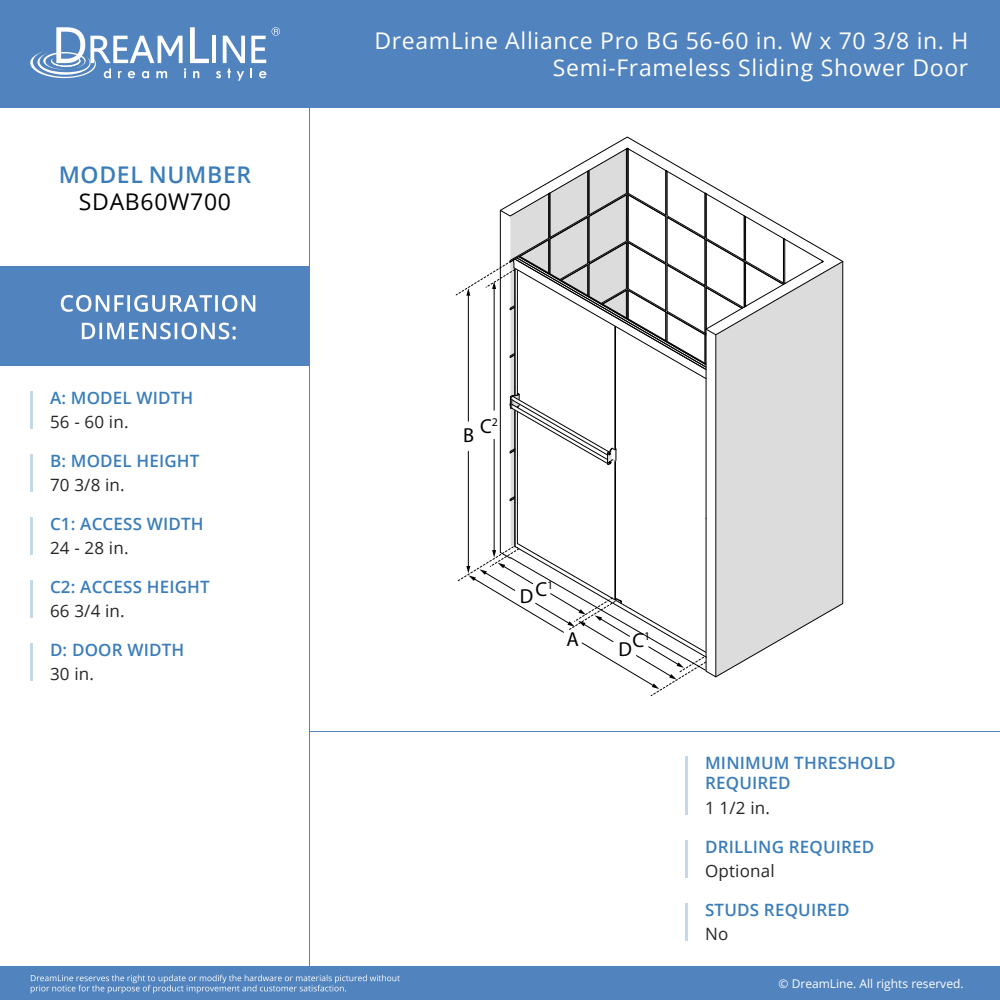
<style>
.page{position:relative;width:1000px;height:1000px;background:#fff}
.page>*{position:absolute;margin:0;border:0;box-sizing:border-box;transform-origin:0 0}
.t1{font:23px/27.6px "Open Sans";letter-spacing:.03em;color:#fff;text-align:right}
.t2{font:600 23px "Open Sans";letter-spacing:.03em;color:#3a7dba}
.t3{font:23px "Open Sans";letter-spacing:.03em;color:#000101}
.t4{font:20.3px "Myriad Pro";color:#000}
.t5{font:600 17px/20.4px "Open Sans";letter-spacing:.01em;color:#3a7dba}
.t6{font:17px "Open Sans";letter-spacing:.01em;color:#262626}
.t7{font:12px "Open Sans";color:#fff}
</style>
<div class="page">
<hr style="left:309px;top:0;width:1px;height:966px;background:#5183be">
<hr style="left:310px;top:731px;width:690px;height:1px;background:#5183be">
<div style="left:0;top:0;width:1000px;height:108px;background:#5183be"></div>
<svg style="left:216px;top:71px;width:5px;height:7px"></svg>
<svg style="left:227px;top:69px;width:4px;height:9px"></svg>
<svg style="left:237px;top:71px;width:7px;height:10px"></svg>
<svg style="left:30px;top:27px;width:179px;height:52px"></svg>
<hr style="left:213px;top:36px;width:3px;height:27px;background:#fff">
<svg style="left:223px;top:36px;width:22px;height:27px"></svg>
<svg style="left:251px;top:27px;width:29px;height:51px"></svg>
<svg style="left:0;top:266px;width:309px;height:100px;background:#5c8bc2"></svg>
<svg style="left:0;top:966px;width:1000px;height:34px;background:#5686bf"></svg>
<svg style="left:500px;top:137px;width:343px;height:540px"></svg>
<svg style="left:510px;top:496px;width:5px;height:5px"></svg>
<svg style="left:510px;top:387px;width:107px;height:78px"></svg>
<hr style="left:468px;top:294px;width:1px;height:127px;background:#000">
<hr style="left:468px;top:451px;width:1px;height:116px;background:#000">
<hr style="left:494px;top:288px;width:1px;height:122px;background:#000">
<hr style="left:494px;top:439px;width:1px;height:112px;background:#000">
<svg style="left:457px;top:543px;width:250px;height:153px"></svg>
<svg style="left:456px;top:148px;width:387px;height:231px"></svg>
<hr style="left:30px;top:391px;width:2px;height:38px;background:#3a7dba">
<hr style="left:30px;top:454px;width:2px;height:38px;background:#3a7dba">
<hr style="left:30px;top:580px;width:2px;height:38px;background:#3a7dba">
<hr style="left:30px;top:517px;width:2px;height:38px;background:#3a7dba">
<hr style="left:30px;top:643px;width:2px;height:38px;background:#3a7dba">
<hr style="left:685px;top:756px;width:3px;height:59px;background:#3a7dba">
<hr style="left:685px;top:840px;width:3px;height:38px;background:#3a7dba">
<hr style="left:685px;top:903px;width:3px;height:38px;background:#3a7dba">
<div style="left:762px;top:127px;width:191px;height:25px;background:#fff"></div>
<h1 class="t2" style="left:59px;top:159px;width:194px">MODEL NUMBER</h1>
<h1 class="t3" style="left:79px;top:186px;width:154px">SDAB60W700</h1>
<p class="t5" style="left:50px;top:388px;width:145px">A: MODEL WIDTH</p>
<p class="t6" style="left:50px;top:411px;width:80px">56 - 60 in.</p>
<p class="t5" style="left:50px;top:451px;width:151px">B: MODEL HEIGHT</p>
<p class="t6" style="left:50px;top:474px;width:76px">70 3/8 in.</p>
<p class="t5" style="left:50px;top:514px;width:155px">C1: ACCESS WIDTH</p>
<p class="t6" style="left:50px;top:537px;width:80px">24 - 28 in.</p>
<p class="t5" style="left:50px;top:577px;width:161px">C2: ACCESS HEIGHT</p>
<p class="t6" style="left:50px;top:600px;width:76px">66 3/4 in.</p>
<p class="t5" style="left:50px;top:640px;width:136px">D: DOOR WIDTH</p>
<p class="t6" style="left:50px;top:663px;width:45px">30 in.</p>
<h1 class="t1" style="left:374px;top:26px;width:596px">DreamLine Alliance Pro BG 56-60 in. W x 70 3/8 in. H<br>Semi-Frameless Sliding Shower Door</h1>
<p class="t4" style="left:480px;top:413px;width:19px">C<sup>2</sup></p>
<p class="t4" style="left:463px;top:423px;width:13px">B</p>
<p class="t4" style="left:535px;top:576px;width:19px">C<sup>1</sup></p>
<p class="t4" style="left:520px;top:583px;width:15px">D</p>
<p class="t4" style="left:567px;top:626px;width:14px">A</p>
<p class="t4" style="left:632px;top:628px;width:19px">C<sup>1</sup></p>
<p class="t4" style="left:619px;top:636px;width:15px">D</p>
<p class="t5" style="left:705px;top:752px;width:192px">MINIMUM THRESHOLD<br>REQUIRED</p>
<p class="t6" style="left:705px;top:796px;width:66px">1 1/2 in.</p>
<p class="t5" style="left:705px;top:836px;width:171px">DRILLING REQUIRED</p>
<p class="t6" style="left:705px;top:859px;width:71px">Optional</p>
<p class="t5" style="left:705px;top:899px;width:146px">STUDS REQUIRED</p>
<p class="t6" style="left:705px;top:922px;width:25px">No</p>
<p class="t7" style="left:779px;top:975px;width:187px">© DreamLine. All rights reserved.</p>
</div>
